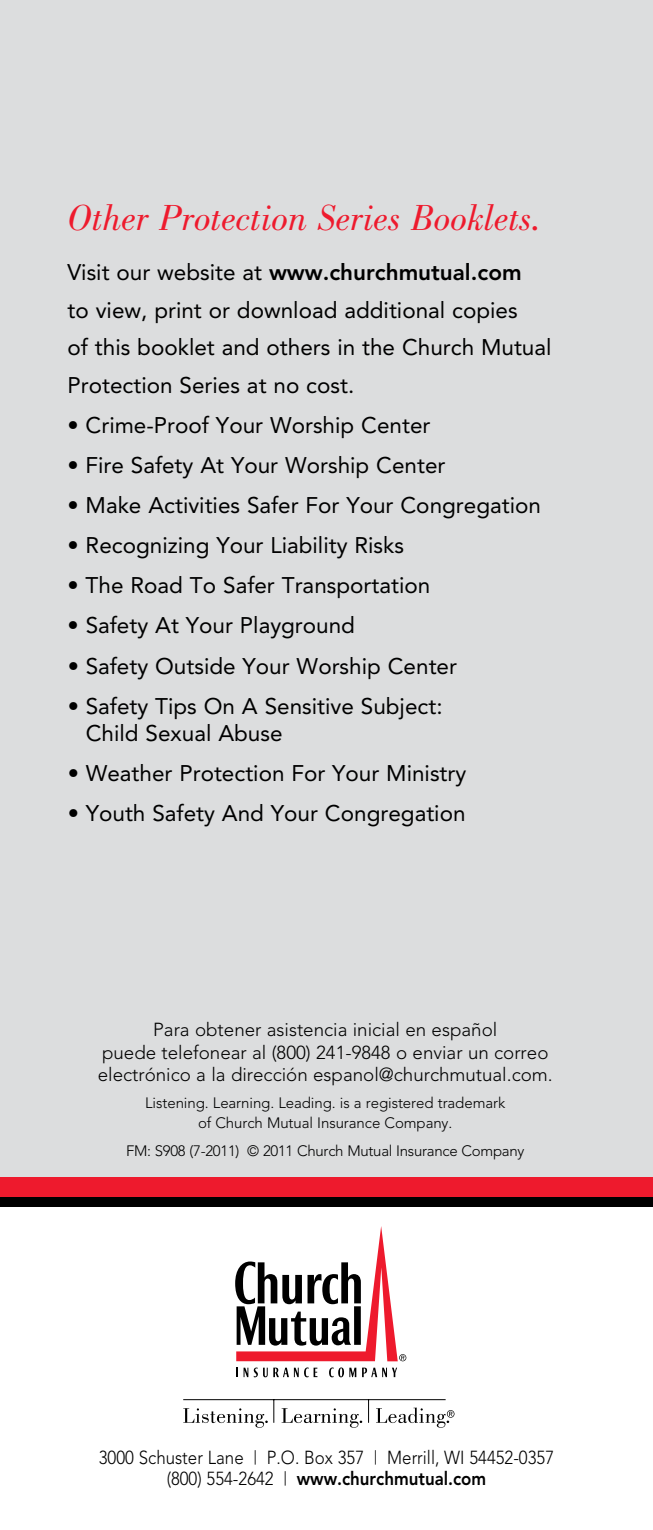
<style>
.page{position:relative;width:653px;height:1530px;background:#fff}
.page>*{position:absolute;margin:0;border:0;box-sizing:border-box;transform-origin:0 0}
.t1{font:italic 37.5px "Bodoni Std";color:#ee1a2d}
.t2{font:22.5px/37.5px "Avenir LT Std";color:#000}
.t3{font:300 18.75px/22.5px "Avenir LT Std";color:#000;text-align:center}
.t4{font:300 18.75px/21.2px "Avenir LT Std";color:#000;text-align:center;scale:.9 1}
.t5{font:300 15px/20px "Avenir LT Std";letter-spacing:-.005em;color:#000;text-align:center}
.s1{font-weight:800}
</style>
<div class="page">
<div style="left:0;top:0;width:652px;height:1180px;background:#dcddde"></div>
<div style="left:0;top:1197px;width:652px;height:10px;background:#000"></div>
<div style="left:0;top:1177px;width:652px;height:20px;background:#ee1a2d"></div>
<svg style="left:236px;top:1368px;width:12px;height:9px"></svg>
<svg style="left:254px;top:1368px;width:44px;height:9px"></svg>
<svg style="left:304px;top:1367px;width:13px;height:10px"></svg>
<svg style="left:329px;top:1367px;width:4px;height:10px"></svg>
<svg style="left:338px;top:1367px;width:6px;height:10px"></svg>
<svg style="left:349px;top:1368px;width:7px;height:9px"></svg>
<svg style="left:362px;top:1368px;width:35px;height:9px"></svg>
<svg style="left:235px;top:1226px;width:171px;height:135px"></svg>
<svg style="left:281px;top:1408px;width:81px;height:20px"></svg>
<svg style="left:376px;top:1408px;width:78px;height:20px"></svg>
<hr style="left:183px;top:1399px;width:262px;height:1px;background:#000">
<svg style="left:183px;top:1400px;width:91px;height:28px"></svg>
<svg style="left:368px;top:1400px;width:1px;height:23px"></svg>
<h1 class="t1" style="left:68px;top:197px;width:475px">Other Protection Series Booklets.</h1>
<p class="t2" style="left:67px;top:254px;width:485px">Visit our website at <span class="s1">www.churchmutual.com<br></span>to view, print or download additional copies<br>of this booklet and others in the Church Mutual Protection Series at no cost.</p>
<p class="t2" style="left:67px;top:407px;width:364px">• Crime-Proof Your Worship Center</p>
<p class="t2" style="left:68px;top:447px;width:379px">• Fire Safety At Your Worship Center</p>
<p class="t2" style="left:68px;top:487px;width:475px">• Make Activities Safer For Your Congregation</p>
<p class="t2" style="left:68px;top:527px;width:338px">• Recognizing Your Liability Risks</p>
<p class="t2" style="left:68px;top:567px;width:364px">• The Road To Safer Transportation</p>
<p class="t2" style="left:68px;top:607px;width:289px">• Safety At Your Playground</p>
<p class="t2" style="left:68px;top:647px;width:391px">• Safety Outside Your Worship Center</p>
<p class="t2" style="left:86px;top:692px;width:358px;line-height:27.5px;text-indent:-18px">• Safety Tips On A Sensitive Subject:<br>Child Sexual Abuse</p>
<p class="t2" style="left:68px;top:755px;width:400px">• Weather Protection For Your Ministry</p>
<p class="t2" style="left:68px;top:795px;width:399px">• Youth Safety And Your Congregation</p>
<p class="t3" style="left:98px;top:1019px;width:456px">Para obtener asistencia inicial en español<br>puede telefonear al (800) 241-9848 o enviar un correo electrónico a la dirección espanol@churchmutual.com.</p>
<p class="t5" style="left:145px;top:1093px;width:361px">Listening. Learning. Leading. is a registered trademark of Church Mutual Insurance Company.</p>
<p class="t5" style="left:126px;top:1141px;width:400px">FM: S908 (7-2011) © 2011 Church Mutual Insurance Company</p>
<p class="t4" style="left:99px;top:1447px;width:507px">3000 Schuster Lane <sup>|</sup> P.O. Box 357 <sup>|</sup> Merrill, WI 54452-0357 (800) 554-2642 <sup>|</sup> <span class="s1">www.churchmutual.com</span></p>
</div>
